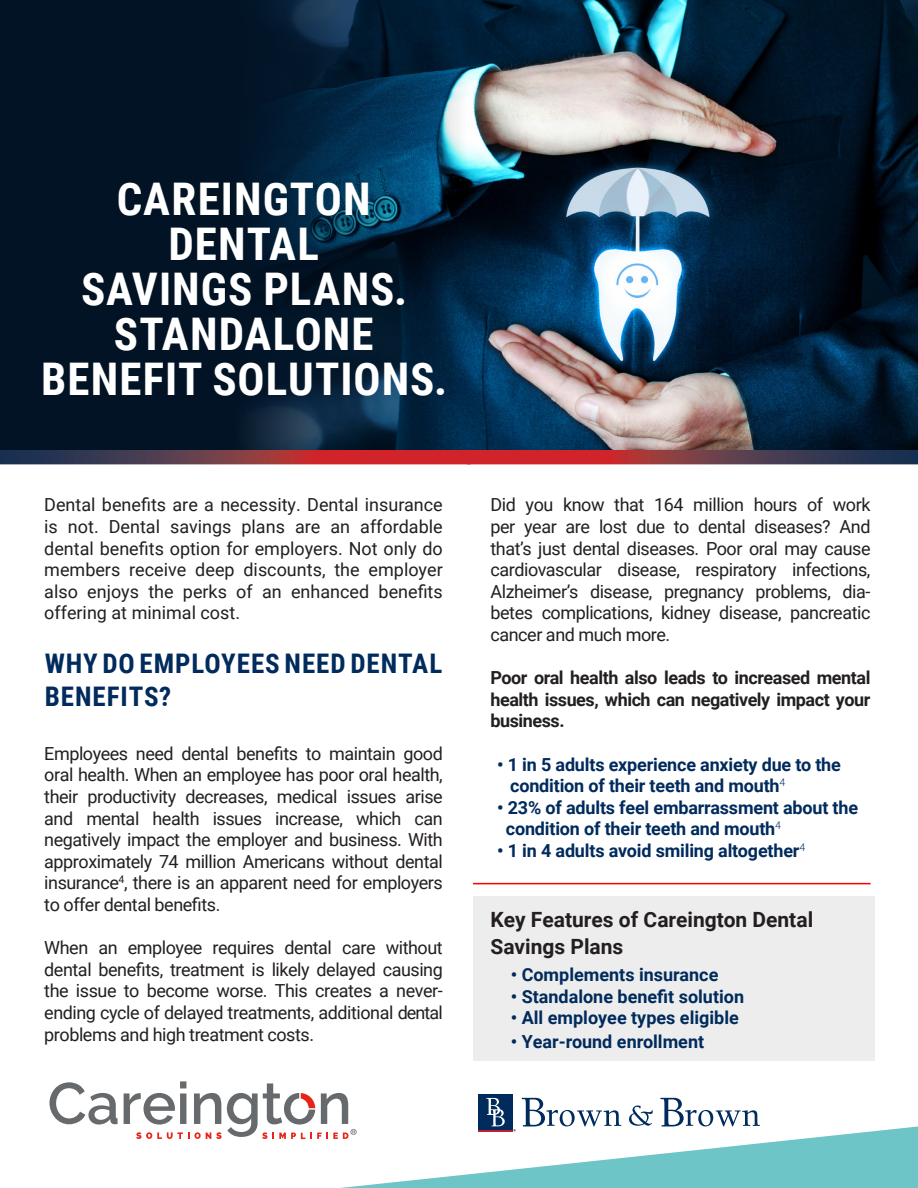
<style>
.page{position:relative;width:918px;height:1188px;background:#fff}
.page>*{position:absolute;margin:0;border:0;box-sizing:border-box;transform-origin:0 0}
.t1{font:700 45px/45px "Roboto Condensed";letter-spacing:.02em;color:#fff;text-align:center}
.t2{font:700 27px/32.4px "Roboto Condensed";letter-spacing:.035em;color:#002b5c}
.t3{font:700 21px "Roboto";color:#231f20}
.t4{font:18px/21.6px "Roboto";letter-spacing:-.025em;color:#231f20;text-align:justify}
.t5{font:700 18px/21.6px "Roboto";letter-spacing:-.01em;color:#002b5c}
.t6{font:700 18px/21.6px "Roboto";letter-spacing:-.025em;color:#231f20;text-align:justify}
</style>
<div class="page">
<svg style="left:0;top:450px;width:918px;height:14px"></svg>
<svg style="left:49px;top:1082px;width:69px;height:43px"></svg>
<svg style="left:124px;top:1081px;width:794px;height:107px"></svg>
<img style="left:663px;top:0;width:255px;height:450px">
<svg style="left:0;top:0;width:663px;height:450px;fill:#02172a"></svg>
<div style="left:473px;top:896px;width:402px;height:165px;background:#ededed"></div>
<hr style="left:473px;top:883px;width:398px;height:1px;background:#f00">
<p class="t1" style="left:41px;top:174px;width:407px">CAREINGTON<br>DENTAL<br>SAVINGS PLANS.<br>STANDALONE<br>BENEFIT SOLUTIONS.</p>
<p class="t4" style="left:44px;top:493px;width:400px">Dental benefits are a necessity. Dental insurance is not. Dental savings plans are an affordable dental benefits option for employers. Not only do members receive deep discounts, the employer also enjoys the perks of an enhanced benefits offering at minimal cost.</p>
<p class="t2" style="left:45px;top:647px;width:399px">WHY DO EMPLOYEES NEED DENTAL<br>BENEFITS?</p>
<p class="t4" style="left:44px;top:742px;width:400px">Employees need dental benefits to maintain good oral health. When an employee has poor oral health, their productivity decreases, medical issues arise and mental health issues increase, which can negatively impact the employer and business. With approximately 74 million Americans without dental insurance<sup>4</sup>, there is an apparent need for employers to offer dental benefits.</p>
<p class="t4" style="left:44px;top:936px;width:400px">When an employee requires dental care without dental benefits, treatment is likely delayed causing the issue to become worse. This creates a never&shy;ending cycle of delayed treatments, additional dental problems and high treatment costs.</p>
<p class="t4" style="left:490px;top:493px;width:382px">Did you know that 164 million hours of work per year are lost due to dental diseases? And that’s just dental diseases. Poor oral may cause cardiovascular disease, respiratory infections, Alzheimer’s disease, pregnancy problems, dia&shy;betes complications, kidney disease, pancreatic cancer and much more.</p>
<p class="t6" style="left:490px;top:666px;width:381px">Poor oral health also leads to increased mental health issues, which can negatively impact your business.</p>
<p class="t5" style="left:497px;top:753px;width:345px">• 1 in 5 adults experience anxiety due to the</p>
<p class="t5" style="left:510px;top:774px;width:277px">condition of their teeth and mouth<sup>4</sup></p>
<p class="t5" style="left:506px;top:796px;width:354px;text-indent:-9px">• 23% of adults feel embarrassment about the condition of their teeth and mouth<sup>4</sup></p>
<p class="t5" style="left:497px;top:839px;width:309px">• 1 in 4 adults avoid smiling altogether<sup>4</sup></p>
<p class="t3" style="left:490px;top:905px;width:324px">Key Features of Careington Dental</p>
<p class="t3" style="left:490px;top:932px;width:134px">Savings Plans</p>
<p class="t5" style="left:511px;top:963px;width:209px">• Complements insurance</p>
<p class="t5" style="left:511px;top:985px;width:235px">• Standalone benefit solution</p>
<p class="t5" style="left:511px;top:1006px;width:230px">• All employee types eligible</p>
<p class="t5" style="left:511px;top:1030px;width:195px">• Year-round enrollment</p>
</div>
